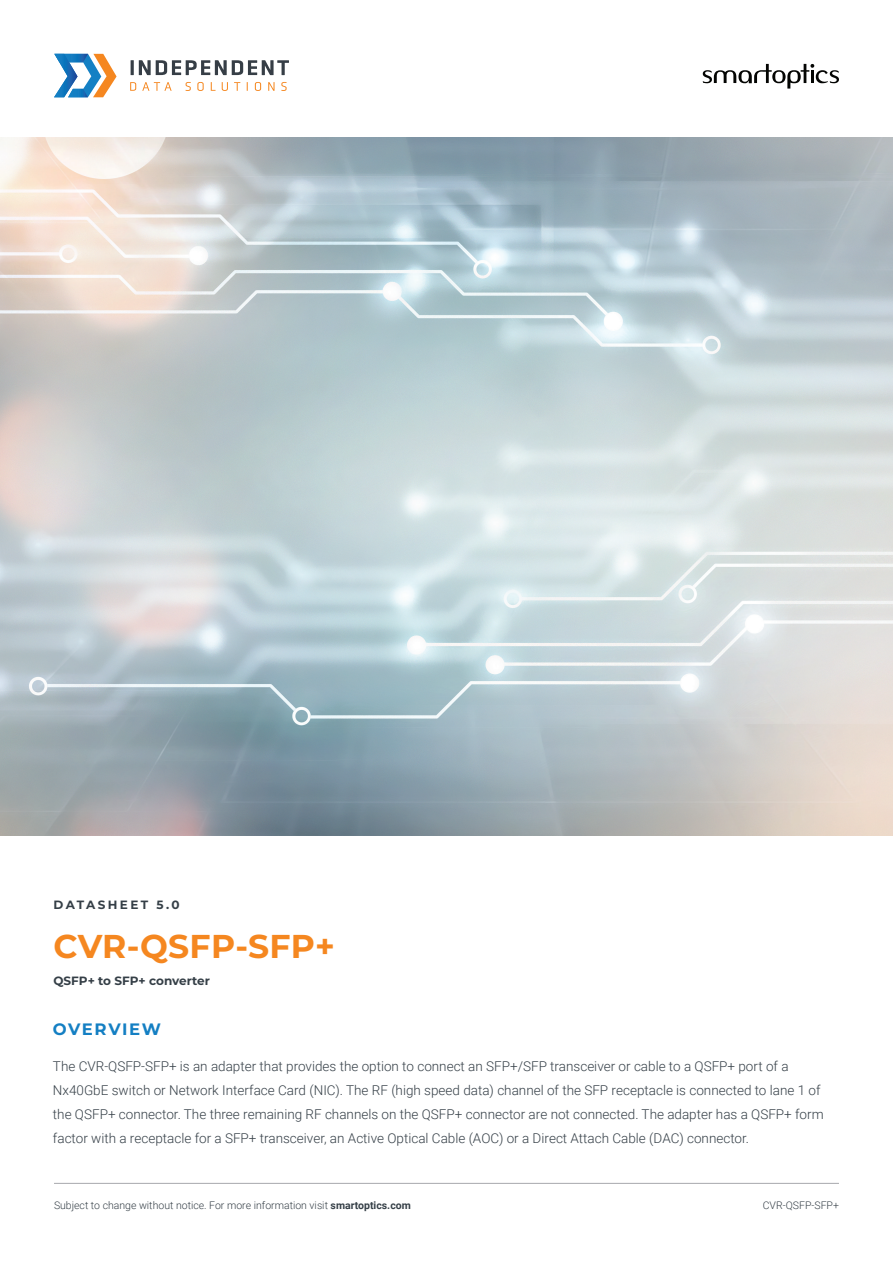
<style>
.page{position:relative;width:893px;height:1263px;background:#fff}
.page>*{position:absolute;margin:0;border:0;box-sizing:border-box;transform-origin:0 0}
.t1{font:700 33px "Montserrat";letter-spacing:.01em;color:#f58720}
.t2{font:700 16.5px "Montserrat";letter-spacing:.09em;color:#147fc3}
.t3{font:300 13.5px/24px "Roboto";color:#353f47}
.t4{font:700 12px "Montserrat";color:#353f47}
.t5{font:700 12px "Montserrat";letter-spacing:.2em;color:#353f47}
.t6{font:300 10.5px "Roboto";color:#353f47}
.s1{font-weight:700}
</style>
<div class="page">
<hr style="left:54px;top:1183px;width:785px;height:1px;background:#a8a9ad">
<svg style="left:131px;top:60px;width:158px;height:15px"></svg>
<svg style="left:130px;top:82px;width:6px;height:9px"></svg>
<svg style="left:142px;top:82px;width:30px;height:9px"></svg>
<svg style="left:186px;top:82px;width:5px;height:9px"></svg>
<svg style="left:197px;top:82px;width:7px;height:9px"></svg>
<svg style="left:211px;top:82px;width:5px;height:9px"></svg>
<svg style="left:222px;top:82px;width:6px;height:9px"></svg>
<svg style="left:234px;top:82px;width:6px;height:9px"></svg>
<svg style="left:255px;top:82px;width:6px;height:9px"></svg>
<svg style="left:268px;top:82px;width:7px;height:9px"></svg>
<svg style="left:281px;top:82px;width:6px;height:9px"></svg>
<svg style="left:54px;top:54px;width:63px;height:43px"></svg>
<img style="left:0;top:137px;width:893px;height:699px">
<svg style="left:703px;top:64px;width:136px;height:25px"></svg>
<p class="t5" style="left:53px;top:896px;width:128px">DATASHEET 5.0</p>
<h1 class="t1" style="left:53px;top:922px;width:283px">CVR-QSFP-SFP+</h1>
<p class="t4" style="left:53px;top:972px;width:158px">QSFP+ to SFP+ converter</p>
<p class="t2" style="left:53px;top:1017px;width:109px">OVERVIEW</p>
<p class="t3" style="left:53px;top:1054px;width:772px">The CVR-QSFP-SFP+ is an adapter that provides the option to connect an SFP+/SFP transceiver or cable to a QSFP+ port of a Nx40GbE switch or Network Interface Card (NIC). The RF (high speed data) channel of the SFP receptacle is connected to lane 1 of the QSFP+ connector. The three remaining RF channels on the QSFP+ connector are not connected. The adapter has a QSFP+ form factor with a receptacle for a SFP+ transceiver, an Active Optical Cable (AOC) or a Direct Attach Cable (DAC) connector.</p>
<p class="t6" style="left:54px;top:1198px;width:358px">Subject to change without notice. For more information visit <span class="s1">smartoptics.com</span></p>
<p class="t6" style="left:763px;top:1198px;width:78px">CVR-QSFP-SFP+</p>
</div>
